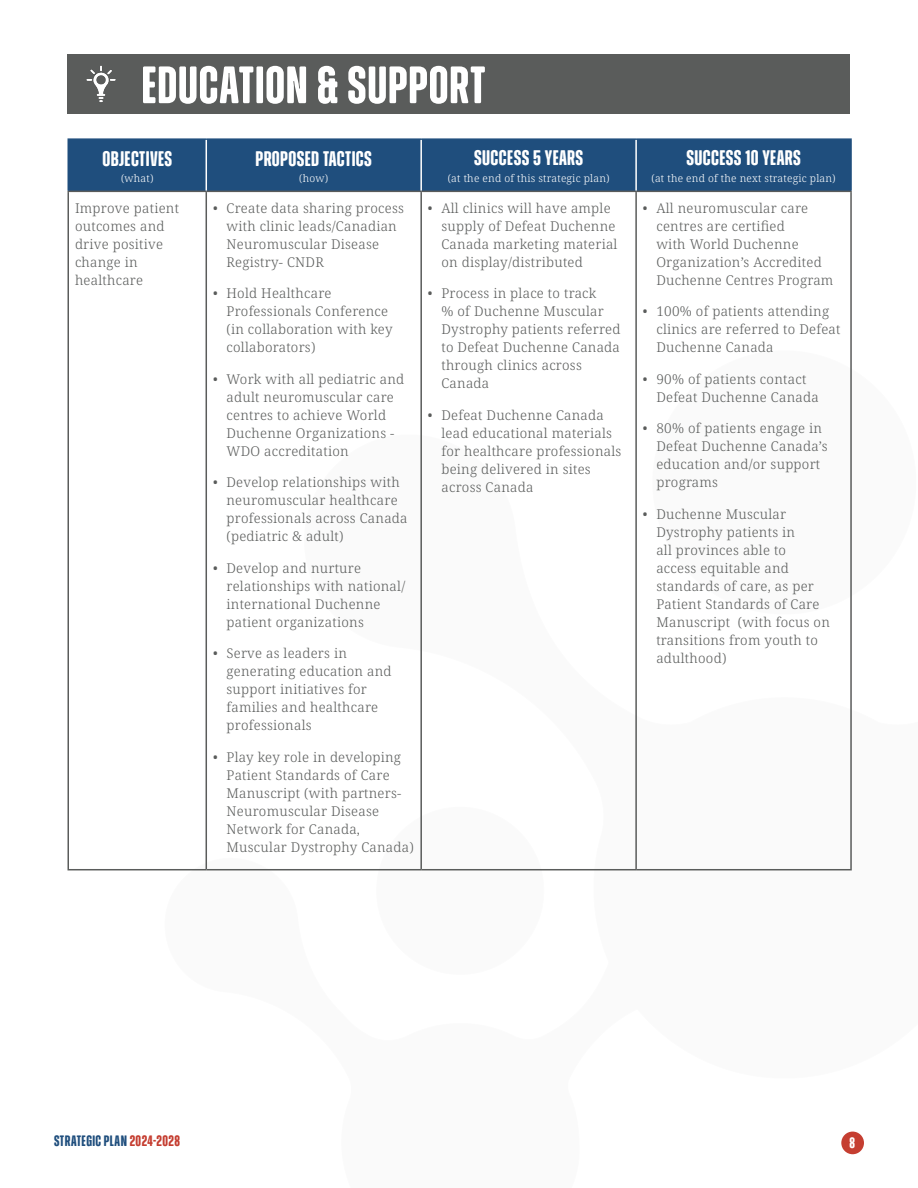
<style>
.page{position:relative;width:918px;height:1188px;background:#fff}
.page>*{position:absolute;margin:0;border:0;box-sizing:border-box;transform-origin:0 0}
.t1{font:700 52.5px "Zuume Soft";letter-spacing:.015em;color:#fff}
.Body{font:700 21px "Zuume Soft";letter-spacing:.02em;color:#fff}
.t2{font:700 15px "Zuume Soft";letter-spacing:.03em;color:#1f4e7d}
.t3{font:700 15px "Zuume Soft";color:#fff}
.Body_Table{font:300 13.5px/18px "Noto Serif";letter-spacing:.02em;color:#5a5c5b}
.Body-2{font:300 10.5px "Noto Serif";letter-spacing:.02em;color:#fff}
.s1{color:#c53e31}
</style>
<div class="page">
<div style="left:841px;top:1132px;width:23px;height:22px;background:#c53e31;border-radius:50%"></div>
<div style="left:69px;top:140px;width:781px;height:51px;background:#1f4e7d"></div>
<hr style="left:68px;top:191px;width:138px;height:1px;background:#5a5c5b">
<hr style="left:68px;top:192px;width:1px;height:677px;background:#5a5c5b">
<hr style="left:206px;top:191px;width:215px;height:1px;background:#5a5c5b">
<hr style="left:206px;top:192px;width:1px;height:677px;background:#5a5c5b">
<hr style="left:421px;top:191px;width:215px;height:1px;background:#5a5c5b">
<hr style="left:420px;top:192px;width:2px;height:677px;background:#5a5c5b">
<hr style="left:636px;top:191px;width:216px;height:1px;background:#5a5c5b">
<hr style="left:635px;top:192px;width:2px;height:677px;background:#5a5c5b">
<hr style="left:850px;top:192px;width:2px;height:677px;background:#5a5c5b">
<hr style="left:68px;top:869px;width:138px;height:1px;background:#5a5c5b">
<hr style="left:206px;top:869px;width:215px;height:1px;background:#5a5c5b">
<hr style="left:421px;top:869px;width:215px;height:1px;background:#5a5c5b">
<hr style="left:636px;top:869px;width:216px;height:1px;background:#5a5c5b">
<hr style="left:68px;top:138px;width:138px;height:2px;background:#1f4e7d">
<hr style="left:68px;top:140px;width:1px;height:51px;background:#1f4e7d">
<hr style="left:206px;top:138px;width:215px;height:2px;background:#1f4e7d">
<hr style="left:421px;top:138px;width:215px;height:2px;background:#1f4e7d">
<hr style="left:636px;top:138px;width:216px;height:2px;background:#1f4e7d">
<hr style="left:850px;top:140px;width:2px;height:51px;background:#1f4e7d">
<hr style="left:206px;top:140px;width:1px;height:51px;background:#fff">
<hr style="left:420px;top:140px;width:2px;height:51px;background:#fff">
<hr style="left:635px;top:140px;width:2px;height:51px;background:#fff">
<div style="left:68px;top:54px;width:782px;height:59px;background:#5a5c5b"></div>
<img style="left:86px;top:65px;width:30px;height:37px">
<p class="t1" style="left:141px;top:57px;width:345px">EDUCATION &amp; SUPPORT</p>
<p class="Body" style="left:102px;top:148px;width:71px">OBJECTIVES</p>
<p class="Body-2" style="left:121px;top:171px;width:34px">(what)</p>
<p class="Body" style="left:256px;top:148px;width:118px">PROPOSED TACTICS</p>
<p class="Body-2" style="left:299px;top:171px;width:30px">(how)</p>
<p class="Body" style="left:474px;top:147px;width:110px">SUCCESS 5 YEARS</p>
<p class="Body-2" style="left:448px;top:171px;width:163px">(at the end of this strategic plan)</p>
<p class="Body" style="left:686px;top:147px;width:116px">SUCCESS 10 YEARS</p>
<p class="Body-2" style="left:652px;top:171px;width:186px">(at the end of the next strategic plan)</p>
<p class="Body_Table" style="left:75px;top:199px;width:106px">Improve patient outcomes and drive positive change in healthcare</p>
<p class="Body_Table" style="left:227px;top:199px;width:179px;text-indent:-14px">• Create data sharing process with clinic leads/Canadian<br>Neuromuscular Disease<br>Registry- CNDR</p>
<p class="Body_Table" style="left:227px;top:285px;width:168px;text-indent:-14px">• Hold Healthcare<br>Professionals Conference (in collaboration with key collaborators)</p>
<p class="Body_Table" style="left:227px;top:370px;width:179px;text-indent:-14px">• Work with all pediatric and adult neuromuscular care centres to achieve World<br>Duchenne Organizations -<br>WDO accreditation</p>
<p class="Body_Table" style="left:227px;top:474px;width:183px;text-indent:-14px">• Develop relationships with neuromuscular healthcare professionals across Canada (pediatric &amp; adult)</p>
<p class="Body_Table" style="left:227px;top:559px;width:180px;text-indent:-14px">• Develop and nurture relationships with national/ international Duchenne patient organizations</p>
<p class="Body_Table" style="left:227px;top:645px;width:167px;text-indent:-14px">• Serve as leaders in generating education and support initiatives for families and healthcare professionals</p>
<p class="Body_Table" style="left:227px;top:748px;width:189px;text-indent:-14px">• Play key role in developing<br>Patient Standards of Care<br>Manuscript (with partners-<br>Neuromuscular Disease<br>Network for Canada,<br>Muscular Dystrophy Canada)</p>
<p class="Body_Table" style="left:441px;top:199px;width:178px;text-indent:-14px">• All clinics will have ample supply of Defeat Duchenne<br>Canada marketing material on display/distributed</p>
<p class="Body_Table" style="left:441px;top:285px;width:181px;text-indent:-14px">• Process in place to track<br>% of Duchenne Muscular<br>Dystrophy patients referred to Defeat Duchenne Canada through clinics across<br>Canada</p>
<p class="Body_Table" style="left:441px;top:406px;width:181px;text-indent:-14px">• Defeat Duchenne Canada lead educational materials for healthcare professionals being delivered in sites across Canada</p>
<p class="Body_Table" style="left:656px;top:199px;width:178px;text-indent:-14px">• All neuromuscular care centres are certified<br>with World Duchenne<br>Organization’s Accredited<br>Duchenne Centres Program</p>
<p class="Body_Table" style="left:656px;top:303px;width:186px;text-indent:-14px">• 100% of patients attending clinics are referred to Defeat<br>Duchenne Canada</p>
<p class="Body_Table" style="left:656px;top:370px;width:164px;text-indent:-14px">• 90% of patients contact<br>Defeat Duchenne Canada</p>
<p class="Body_Table" style="left:656px;top:420px;width:173px;text-indent:-14px">• 80% of patients engage in<br>Defeat Duchenne Canada’s education and/or support programs</p>
<p class="Body_Table" style="left:656px;top:505px;width:175px;text-indent:-14px">• Duchenne Muscular<br>Dystrophy patients in<br>all provinces able to<br>access equitable and standards of care, as per<br>Patient Standards of Care<br>Manuscript (with focus on transitions from youth to adulthood)</p>
<p class="t2" style="left:54px;top:1133px;width:128px">STRATEGIC PLAN <span class="s1">2024-2028</span></p>
<p class="t3" style="left:849px;top:1135px;width:7px">8</p>
</div>
